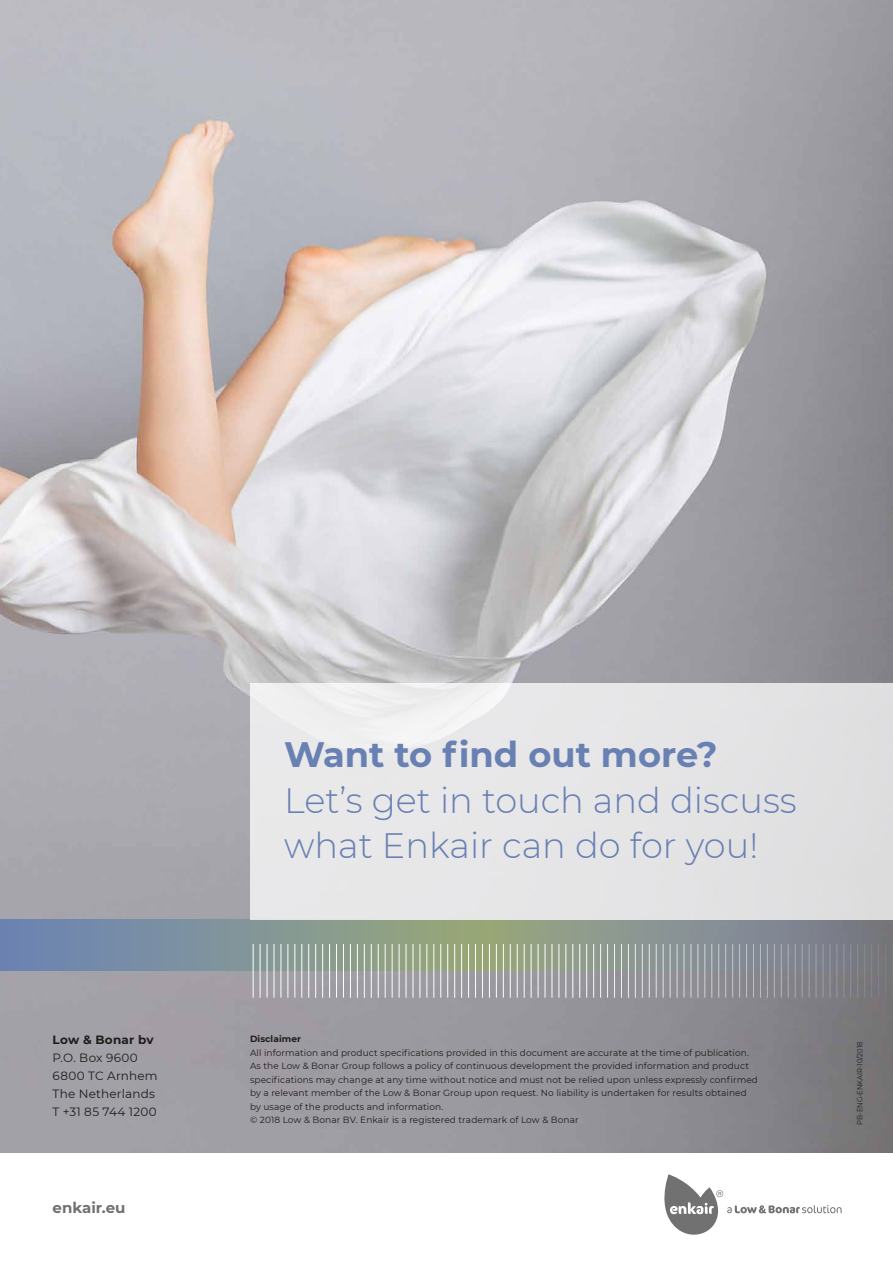
<style>
.page{position:relative;width:893px;height:1263px;background:#fff}
.page>*{position:absolute;margin:0;border:0;box-sizing:border-box;transform-origin:0 0}
.t1{font:300 35.25px/45.6px "Montserrat";color:#6980b3}
.t2{font:700 35.25px "Montserrat";color:#6980b3}
.t3{font:700 15px "Montserrat";color:#727171}
.t4{font:12px/18px "Montserrat";letter-spacing:.02em;color:#1d1d1b}
.t5{font:700 12px "Montserrat";letter-spacing:.02em;color:#1d1d1b}
.t6{font:9px/13.5px "Montserrat";letter-spacing:.01em;color:#1d1d1b}
.t7{font:700 9px "Montserrat";letter-spacing:.01em;color:#1d1d1b}
.t8{font:7.5px "Montserrat";color:#1d1d1b;scale:.9 1}
</style>
<div class="page">
<img style="left:0;top:0;width:893px;height:1152px">
<svg style="left:664px;top:1174px;width:177px;height:61px"></svg>
<svg style="left:0;top:920px;width:893px;height:51px;background:#859393"></svg>
<hr style="left:892px;top:944px;width:1px;height:54px;background:#fff">
<hr style="left:885px;top:944px;width:1px;height:54px;background:#fff">
<hr style="left:878px;top:944px;width:1px;height:54px;background:#fff">
<hr style="left:871px;top:944px;width:1px;height:54px;background:#fff">
<hr style="left:864px;top:944px;width:1px;height:54px;background:#fff">
<hr style="left:857px;top:944px;width:1px;height:54px;background:#fff">
<hr style="left:850px;top:944px;width:1px;height:54px;background:#fff">
<hr style="left:843px;top:944px;width:1px;height:54px;background:#fff">
<hr style="left:836px;top:944px;width:1px;height:54px;background:#fff">
<hr style="left:830px;top:944px;width:1px;height:54px;background:#fff">
<hr style="left:823px;top:944px;width:1px;height:54px;background:#fff">
<hr style="left:816px;top:944px;width:1px;height:54px;background:#fff">
<hr style="left:809px;top:944px;width:1px;height:54px;background:#fff">
<hr style="left:802px;top:944px;width:1px;height:54px;background:#fff">
<hr style="left:795px;top:944px;width:1px;height:54px;background:#fff">
<hr style="left:788px;top:944px;width:1px;height:54px;background:#fff">
<hr style="left:781px;top:944px;width:1px;height:54px;background:#fff">
<hr style="left:774px;top:944px;width:1px;height:54px;background:#fff">
<hr style="left:767px;top:944px;width:1px;height:54px;background:#fff">
<hr style="left:760px;top:944px;width:1px;height:54px;background:#fff">
<hr style="left:753px;top:944px;width:1px;height:54px;background:#fff">
<hr style="left:746px;top:944px;width:1px;height:54px;background:#fff">
<hr style="left:739px;top:944px;width:1px;height:54px;background:#fff">
<hr style="left:732px;top:944px;width:1px;height:54px;background:#fff">
<hr style="left:725px;top:944px;width:1px;height:54px;background:#fff">
<hr style="left:718px;top:944px;width:1px;height:54px;background:#fff">
<hr style="left:711px;top:944px;width:1px;height:54px;background:#fff">
<hr style="left:704px;top:944px;width:1px;height:54px;background:#fff">
<hr style="left:697px;top:944px;width:1px;height:54px;background:#fff">
<hr style="left:691px;top:944px;width:1px;height:54px;background:#fff">
<hr style="left:684px;top:944px;width:1px;height:54px;background:#fff">
<hr style="left:677px;top:944px;width:1px;height:54px;background:#fff">
<hr style="left:670px;top:944px;width:1px;height:54px;background:#fff">
<hr style="left:663px;top:944px;width:1px;height:54px;background:#fff">
<hr style="left:656px;top:944px;width:1px;height:54px;background:#fff">
<hr style="left:649px;top:944px;width:1px;height:54px;background:#fff">
<hr style="left:642px;top:944px;width:1px;height:54px;background:#fff">
<hr style="left:635px;top:944px;width:1px;height:54px;background:#fff">
<hr style="left:628px;top:944px;width:1px;height:54px;background:#fff">
<hr style="left:621px;top:944px;width:1px;height:54px;background:#fff">
<hr style="left:614px;top:944px;width:1px;height:54px;background:#fff">
<hr style="left:607px;top:944px;width:1px;height:54px;background:#fff">
<hr style="left:600px;top:944px;width:1px;height:54px;background:#fff">
<hr style="left:593px;top:944px;width:1px;height:54px;background:#fff">
<hr style="left:586px;top:944px;width:1px;height:54px;background:#fff">
<hr style="left:579px;top:944px;width:1px;height:54px;background:#fff">
<hr style="left:572px;top:944px;width:1px;height:54px;background:#fff">
<hr style="left:565px;top:944px;width:1px;height:54px;background:#fff">
<hr style="left:559px;top:944px;width:1px;height:54px;background:#fff">
<hr style="left:552px;top:944px;width:1px;height:54px;background:#fff">
<hr style="left:545px;top:944px;width:1px;height:54px;background:#fff">
<hr style="left:538px;top:944px;width:1px;height:54px;background:#fff">
<hr style="left:531px;top:944px;width:1px;height:54px;background:#fff">
<hr style="left:524px;top:944px;width:1px;height:54px;background:#fff">
<hr style="left:517px;top:944px;width:1px;height:54px;background:#fff">
<hr style="left:510px;top:944px;width:1px;height:54px;background:#fff">
<hr style="left:503px;top:944px;width:1px;height:54px;background:#fff">
<hr style="left:496px;top:944px;width:1px;height:54px;background:#fff">
<hr style="left:489px;top:944px;width:1px;height:54px;background:#fff">
<hr style="left:482px;top:944px;width:1px;height:54px;background:#fff">
<hr style="left:475px;top:944px;width:1px;height:54px;background:#fff">
<hr style="left:468px;top:944px;width:1px;height:54px;background:#fff">
<hr style="left:461px;top:944px;width:1px;height:54px;background:#fff">
<hr style="left:454px;top:944px;width:1px;height:54px;background:#fff">
<hr style="left:447px;top:944px;width:1px;height:54px;background:#fff">
<hr style="left:440px;top:944px;width:1px;height:54px;background:#fff">
<hr style="left:433px;top:944px;width:1px;height:54px;background:#fff">
<hr style="left:426px;top:944px;width:1px;height:54px;background:#fff">
<hr style="left:420px;top:944px;width:1px;height:54px;background:#fff">
<hr style="left:413px;top:944px;width:1px;height:54px;background:#fff">
<hr style="left:406px;top:944px;width:1px;height:54px;background:#fff">
<hr style="left:399px;top:944px;width:1px;height:54px;background:#fff">
<hr style="left:392px;top:944px;width:1px;height:54px;background:#fff">
<hr style="left:385px;top:944px;width:1px;height:54px;background:#fff">
<hr style="left:378px;top:944px;width:1px;height:54px;background:#fff">
<hr style="left:371px;top:944px;width:1px;height:54px;background:#fff">
<hr style="left:364px;top:944px;width:1px;height:54px;background:#fff">
<hr style="left:357px;top:944px;width:1px;height:54px;background:#fff">
<hr style="left:350px;top:944px;width:1px;height:54px;background:#fff">
<hr style="left:343px;top:944px;width:1px;height:54px;background:#fff">
<hr style="left:336px;top:944px;width:1px;height:54px;background:#fff">
<hr style="left:329px;top:944px;width:1px;height:54px;background:#fff">
<hr style="left:322px;top:944px;width:1px;height:54px;background:#fff">
<hr style="left:315px;top:944px;width:1px;height:54px;background:#fff">
<hr style="left:308px;top:944px;width:1px;height:54px;background:#fff">
<hr style="left:301px;top:944px;width:1px;height:54px;background:#fff">
<hr style="left:294px;top:944px;width:1px;height:54px;background:#fff">
<hr style="left:287px;top:944px;width:1px;height:54px;background:#fff">
<hr style="left:281px;top:944px;width:1px;height:54px;background:#fff">
<hr style="left:274px;top:944px;width:1px;height:54px;background:#fff">
<hr style="left:267px;top:944px;width:1px;height:54px;background:#fff">
<hr style="left:260px;top:944px;width:1px;height:54px;background:#fff">
<hr style="left:253px;top:944px;width:1px;height:54px;background:#fff">
<div style="left:250px;top:683px;width:643px;height:237px;background:#e6e6e7"></div>
<h3 class="t5" style="left:53px;top:1031px;width:102px">Low &amp; Bonar bv</h3>
<h3 class="t4" style="left:53px;top:1048px;width:107px">P.O. Box 9600<br>6800 TC Arnhem<br>The Netherlands<br>T +31 85 744 1200</h3>
<h2 class="t3" style="left:53px;top:1196px;width:74px">enkair.eu</h2>
<h1 class="t2" style="left:284px;top:729px;width:435px">Want to find out more?</h1>
<h1 class="t1" style="left:284px;top:776px;width:514px">Let’s get in touch and discuss what Enkair can do for you!</h1>
<p class="t7" style="left:250px;top:1032px;width:53px">Disclaimer</p>
<p class="t6" style="left:250px;top:1045px;width:509px">All information and product specifications provided in this document are accurate at the time of publication.<br>As the Low &amp; Bonar Group follows a policy of continuous development the provided information and product specifications may change at any time without notice and must not be relied upon unless expressly confirmed by a relevant member of the Low &amp; Bonar Group upon request. No liability is undertaken for results obtained by usage of the products and information.<br>© 2018 Low &amp; Bonar BV. Enkair is a registered trademark of Low &amp; Bonar</p>
<p class="t8" style="left:855px;top:1125px;width:94px;rotate:-90deg">PB-ENG-ENKAIR-10/2018</p>
</div>
